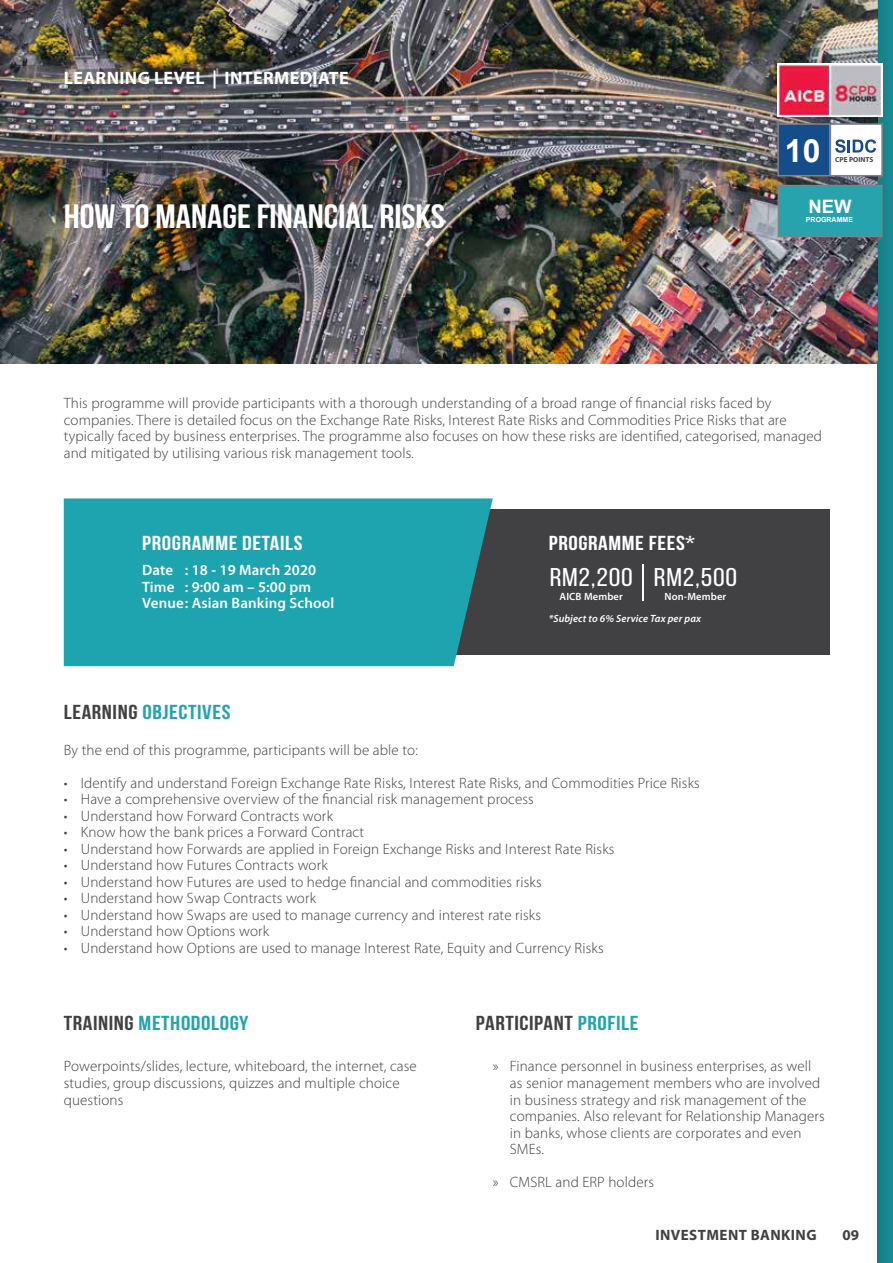
<style>
.page{position:relative;width:893px;height:1263px;background:#fff}
.page>*{position:absolute;margin:0;border:0;box-sizing:border-box;transform-origin:0 0}
.t1{font:700 33.75px "Bebas Neue";color:#fff;scale:1.11 1}
.t2{font:700 31.95px "Arial";color:#fff}
.t3{font:25.65px "Bebas Neue";letter-spacing:.025em;color:#fff;scale:1.17 1}
.t4{font:700 20.25px "Bebas Neue";letter-spacing:.025em;color:#22a4ae;scale:1.17 1}
.t5{font:700 20.25px "Bebas Neue";letter-spacing:.025em;color:#fff;scale:1.17 1}
.t6{font:700 20.25px "Bebas Neue";letter-spacing:.025em;color:#414042;scale:1.17 1}
.t7{font:700 18.45px "Arial";color:#fff}
.t8{font:700 18px "Myriad Pro";letter-spacing:.02em;color:#fff}
.t9{font:300 15px/16.5px "Myriad Pro";letter-spacing:.01em;color:#414042}
.t10{font:600 15px/16.5px "Myriad Pro";letter-spacing:.01em;color:#fff}
.t11{font:700 15px "Myriad Pro";letter-spacing:.03em;color:#414042}
.t12{font:italic 600 10.5px "Myriad Pro";letter-spacing:.01em;color:#fff}
.t13{font:600 10.5px "Myriad Pro";letter-spacing:.01em;color:#fff}
.t14{font:700 7.2px "Myriad Pro";color:#414042}
.t15{font:700 7.05px "Arial";color:#fff}
.s1{color:#414042}
.s2{color:#22a4ae}
</style>
<div class="page">
<img style="left:0;top:0;width:878px;height:363px">
<div style="left:878px;top:0;width:15px;height:1263px;background:#17858d"></div>
<div style="left:307px;top:509px;width:522px;height:146px;background:#414042"></div>
<div style="left:64px;top:498px;width:429px;height:168px;background:#1ea4ae"></div>
<hr style="left:643px;top:564px;width:1px;height:36px;background:#fff">
<svg style="left:878px;top:116px;width:5px;height:5px"></svg>
<img style="left:778px;top:64px;width:105px;height:52px">
<svg style="left:878px;top:176px;width:5px;height:5px"></svg>
<div style="left:777px;top:123px;width:53px;height:53px;background:#154d8c;border:2px solid #808285"></div>
<div style="left:830px;top:123px;width:53px;height:53px;background:#fff;border:2px solid #808285"></div>
<svg style="left:835px;top:139px;width:41px;height:14px"></svg>
<div style="left:778px;top:185px;width:104px;height:52px;background:#26a3ac;border:2px solid #808285"></div>
<svg style="left:878px;top:237px;width:4px;height:5px"></svg>
<p class="t8" style="left:64px;top:66px;width:286px">LEARNING LEVEL | INTERMEDIATE</p>
<h1 class="t1" style="left:64px;top:197px;width:345px">HOW TO MANAGE FINANCIAL RISKS</h1>
<h2 class="t2" style="left:785px;top:128px;width:37px">10</h2>
<p class="t14" style="left:835px;top:155px;width:40px">CPE POINTS</p>
<p class="t7" style="left:808px;top:194px;width:45px">NEW</p>
<p class="t15" style="left:806px;top:214px;width:49px">PROGRAMME</p>
<p class="t9" style="left:64px;top:395px;width:760px">This programme will provide participants with a thorough understanding of a broad range of financial risks faced by companies. There is detailed focus on the Exchange Rate Risks, Interest Rate Risks and Commodities Price Risks that are typically faced by business enterprises. The programme also focuses on how these risks are identified, categorised, managed and mitigated by utilising various risk management tools.</p>
<h3 class="t5" style="left:142px;top:532px;width:139px">PROGRAMME DETAILS</h3>
<h3 class="t5" style="left:549px;top:532px;width:126px">PROGRAMME FEES*</h3>
<h3 class="t3" style="left:550px;top:563px;width:162px">RM2,200 RM2,500</h3>
<p class="t13" style="left:560px;top:590px;width:65px">AICB Member</p>
<p class="t12" style="left:549px;top:612px;width:154px">*Subject to 6% Service Tax per pax</p>
<p class="t10" style="left:142px;top:562px;width:193px">Date : 18 - 19 March 2020<br>Time : 9:00 am – 5:00 pm<br>Venue: Asian Banking School</p>
<p class="t13" style="left:665px;top:590px;width:63px">Non-Member</p>
<h3 class="t4" style="left:64px;top:700px;width:144px"><span class="s1">LEARNING</span> OBJECTIVES</h3>
<p class="t9" style="left:64px;top:742px;width:356px">By the end of this programme, participants will be able to:</p>
<p class="t9" style="left:64px;top:775px;width:637px">• Identify and understand Foreign Exchange Rate Risks, Interest Rate Risks, and Commodities Price Risks</p>
<p class="t9" style="left:64px;top:791px;width:472px">• Have a comprehensive overview of the financial risk management process</p>
<p class="t9" style="left:64px;top:808px;width:271px">• Understand how Forward Contracts work</p>
<p class="t9" style="left:64px;top:824px;width:302px">• Know how the bank prices a Forward Contract</p>
<p class="t9" style="left:64px;top:841px;width:552px">• Understand how Forwards are applied in Foreign Exchange Risks and Interest Rate Risks</p>
<p class="t9" style="left:64px;top:857px;width:265px">• Understand how Futures Contracts work</p>
<p class="t9" style="left:64px;top:874px;width:479px">• Understand how Futures are used to hedge financial and commodities risks</p>
<p class="t9" style="left:64px;top:890px;width:254px">• Understand how Swap Contracts work</p>
<p class="t9" style="left:64px;top:907px;width:479px">• Understand how Swaps are used to manage currency and interest rate risks</p>
<p class="t9" style="left:64px;top:923px;width:207px">• Understand how Options work</p>
<p class="t9" style="left:64px;top:940px;width:541px">• Understand how Options are used to manage Interest Rate, Equity and Currency Risks</p>
<h3 class="t4" style="left:64px;top:1012px;width:159px"><span class="s1">TRAINING</span> METHODOLOGY</h3>
<h3 class="t6" style="left:476px;top:1012px;width:141px">PARTICIPANT <span class="s2">PROFILE</span></h3>
<p class="t9" style="left:64px;top:1058px;width:355px">Powerpoints/slides, lecture, whiteboard, the internet, case studies, group discussions, quizzes and multiple choice questions</p>
<p class="t9" style="left:510px;top:1058px;width:316px;text-indent:-17px">» Finance personnel in business enterprises, as well as senior management members who are involved in business strategy and risk management of the companies. Also relevant for Relationship Managers in banks, whose clients are corporates and even SMEs.</p>
<p class="t9" style="left:493px;top:1174px;width:163px">» CMSRL and ERP holders</p>
<p class="t11" style="left:655px;top:1225px;width:163px">INVESTMENT BANKING</p>
<p class="t11" style="left:842px;top:1225px;width:18px">09</p>
</div>
